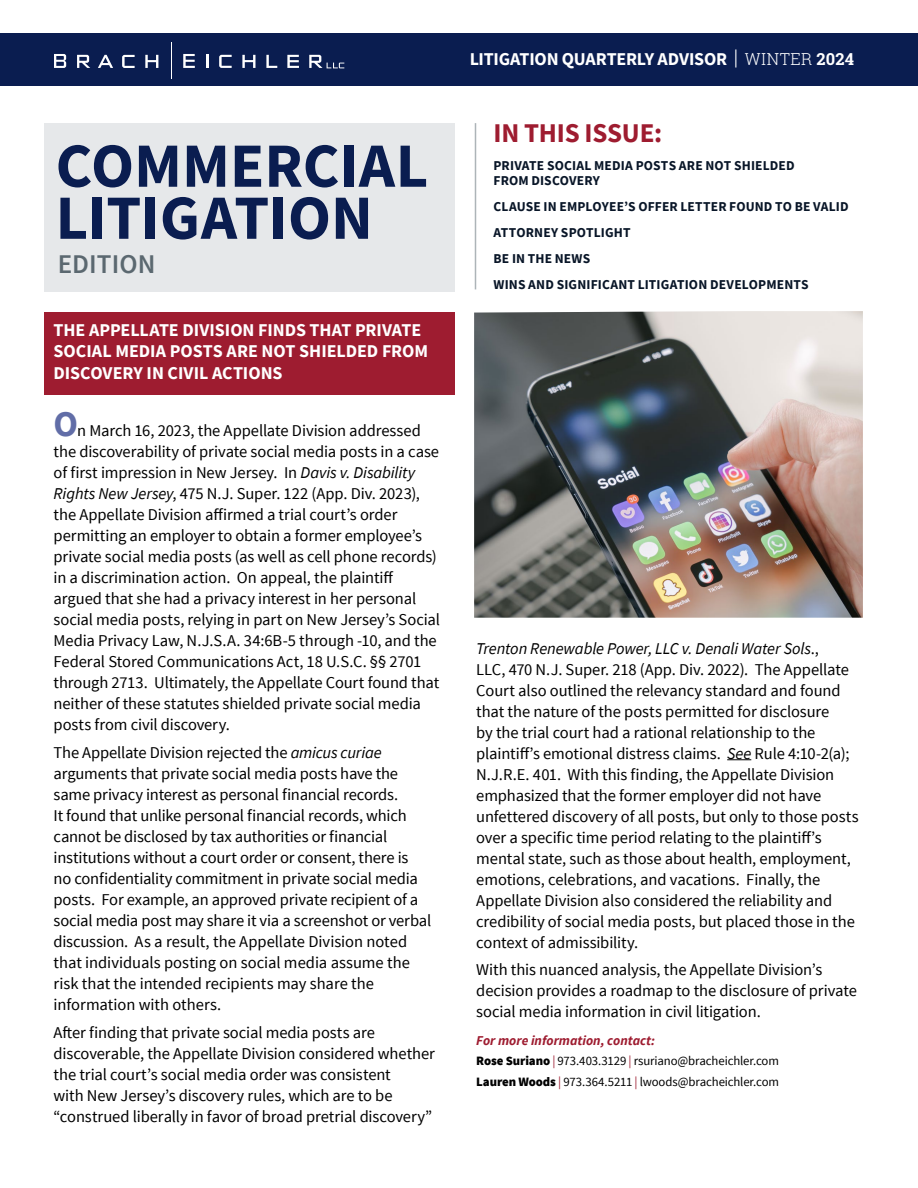
<style>
.page{position:relative;width:918px;height:1188px;background:#fff}
.page>*{position:absolute;margin:0;border:0;box-sizing:border-box;transform-origin:0 0}
.t1{font:700 63px/52.1px "Source Sans Pro";color:#0a1d50}
.t2{font:700 27px "Source Sans Pro";letter-spacing:-.01em;color:#9e1c30}
.t3{font:600 27px "Source Sans Pro";letter-spacing:.005em;color:#5b6870}
.t4{font:700 18px/21.6px "Source Sans Pro";color:#fff}
.t5{font:16.5px/21px "Source Sans Pro";letter-spacing:-.005em;color:#000}
.t6{font:700 13.5px/25.8px "Source Sans Pro";letter-spacing:.01em;color:#091628}
.t7{font:italic 700 13.5px "Source Sans Pro";color:#9e1c30}
.t8{font:12.75px/21px "Source Sans Pro";letter-spacing:-.01em;color:#000}
.s1{font-weight:700;font-size:36px;color:#616da7}
.s2{font-style:italic}
.s3{font-weight:400}
.s4{font-family:"Roboto Slab";font-weight:300;font-size:16.5px}
.s5{font-family:"Roboto Slab";font-size:16.5px}
.s6{font-weight:900}
.s7{color:#9e1c30}
</style>
<div class="page">
<div style="left:44px;top:123px;width:411px;height:169px;background:#e6e8ea"></div>
<div style="left:44px;top:312px;width:411px;height:82px;background:#9e1c30"></div>
<svg style="left:727px;top:759px;width:24px;height:1px"></svg>
<div style="left:0;top:33px;width:918px;height:53px;background:#0a1d50"></div>
<hr style="left:475px;top:123px;width:1px;height:166px;background:#adb4b8">
<svg style="left:54px;top:54px;width:12px;height:14px"></svg>
<svg style="left:77px;top:55px;width:13px;height:13px"></svg>
<svg style="left:98px;top:55px;width:15px;height:13px"></svg>
<svg style="left:145px;top:55px;width:13px;height:13px"></svg>
<svg style="left:206px;top:55px;width:2px;height:13px"></svg>
<svg style="left:242px;top:55px;width:13px;height:13px"></svg>
<svg style="left:266px;top:55px;width:11px;height:13px"></svg>
<svg style="left:287px;top:55px;width:12px;height:13px"></svg>
<svg style="left:122px;top:55px;width:13px;height:13px"></svg>
<svg style="left:219px;top:55px;width:13px;height:13px"></svg>
<svg style="left:183px;top:54px;width:12px;height:14px"></svg>
<hr style="left:171px;top:43px;width:1px;height:36px;background:#fff">
<svg style="left:309px;top:55px;width:35px;height:13px"></svg>
<img style="left:474px;top:311px;width:389px;height:307px">
<h1 class="t1" style="left:56px;top:139px;width:374px">COMMERCIAL<br>LITIGATION</h1>
<h2 class="t3" style="left:58px;top:247px;width:99px">EDITION</h2>
<p class="t4" style="left:54px;top:319px;width:376px">THE APPELLATE DIVISION FINDS THAT PRIVATE<br>SOCIAL MEDIA POSTS ARE NOT SHIELDED FROM<br>DISCOVERY IN CIVIL ACTIONS</p>
<p class="t5" style="left:54px;top:420px;width:388px"><span class="s1">O</span>n March 16, 2023, the Appellate Division addressed the discoverability of private social media posts in a case of first impression in New Jersey. In <span class="s2">Davis v. Disability Rights New Jersey</span>, 475 N.J. Super. 122 (App. Div. 2023), the Appellate Division affirmed a trial court’s order permitting an employer to obtain a former employee’s private social media posts (as well as cell phone records) in a discrimination action. On appeal, the plaintiff argued that she had a privacy interest in her personal social media posts, relying in part on New Jersey’s Social Media Privacy Law, N.J.S.A. 34:6B-5 through -10, and the Federal Stored Communications Act, 18 U.S.C. §§ 2701 through 2713. Ultimately, the Appellate Court found that neither of these statutes shielded private social media posts from civil discovery.</p>
<p class="t5" style="left:54px;top:742px;width:379px">The Appellate Division rejected the <span class="s2">amicus curiae </span>arguments that private social media posts have the same privacy interest as personal financial records.<br>It found that unlike personal financial records, which cannot be disclosed by tax authorities or financial institutions without a court order or consent, there is<br>no confidentiality commitment in private social media posts. For example, an approved private recipient of a social media post may share it via a screenshot or verbal discussion. As a result, the Appellate Division noted that individuals posting on social media assume the risk that the intended recipients may share the information with others.</p>
<p class="t5" style="left:54px;top:1022px;width:383px">After finding that private social media posts are discoverable, the Appellate Division considered whether the trial court’s social media order was consistent<br>with New Jersey’s discovery rules, which are to be “construed liberally in favor of broad pretrial discovery”</p>
<p class="t4" style="left:470px;top:47px;width:386px">LITIGATION QUARTERLY ADVISOR <span class="s3">|</span> <span class="s4">WINTER</span> <span class="s5">2024</span></p>
<h2 class="t2" style="left:494px;top:115px;width:170px">IN THIS ISSUE:</h2>
<p class="t6" style="left:494px;top:158px;width:303px;line-height:15px">PRIVATE SOCIAL MEDIA POSTS ARE NOT SHIELDED<br>FROM DISCOVERY</p>
<p class="t6" style="left:494px;top:194px;width:357px">CLAUSE IN EMPLOYEE’S OFFER LETTER FOUND TO BE VALID<br>ATTORNEY SPOTLIGHT<br>BE IN THE NEWS<br>WINS AND SIGNIFICANT LITIGATION DEVELOPMENTS</p>
<p class="t5" style="left:476px;top:638px;width:384px"><span class="s2">Trenton Renewable Power, LLC v. Denali Water Sols</span>.,<br>LLC, 470 N.J. Super. 218 (App. Div. 2022). The Appellate Court also outlined the relevancy standard and found that the nature of the posts permitted for disclosure<br>by the trial court had a rational relationship to the plaintiff’s emotional distress claims. <span class="s2">See</span> Rule 4:10-2(a); N.J.R.E. 401. With this finding, the Appellate Division emphasized that the former employer did not have unfettered discovery of all posts, but only to those posts over a specific time period relating to the plaintiff’s mental state, such as those about health, employment, emotions, celebrations, and vacations. Finally, the Appellate Division also considered the reliability and credibility of social media posts, but placed those in the context of admissibility.</p>
<p class="t5" style="left:476px;top:960px;width:382px">With this nuanced analysis, the Appellate Division’s decision provides a roadmap to the disclosure of private social media information in civil litigation.</p>
<p class="t7" style="left:476px;top:1032px;width:180px">For more information, contact:</p>
<p class="t8" style="left:476px;top:1051px;width:304px"><span class="s6">Rose Suriano</span> <span class="s7">|</span> 973.403.3129 <span class="s7">|</span> rsuriano@bracheichler.com<br><span class="s6">Lauren Woods</span> <span class="s7">|</span> 973.364.5211 <span class="s7">|</span> lwoods@bracheichler.com</p>
</div>
